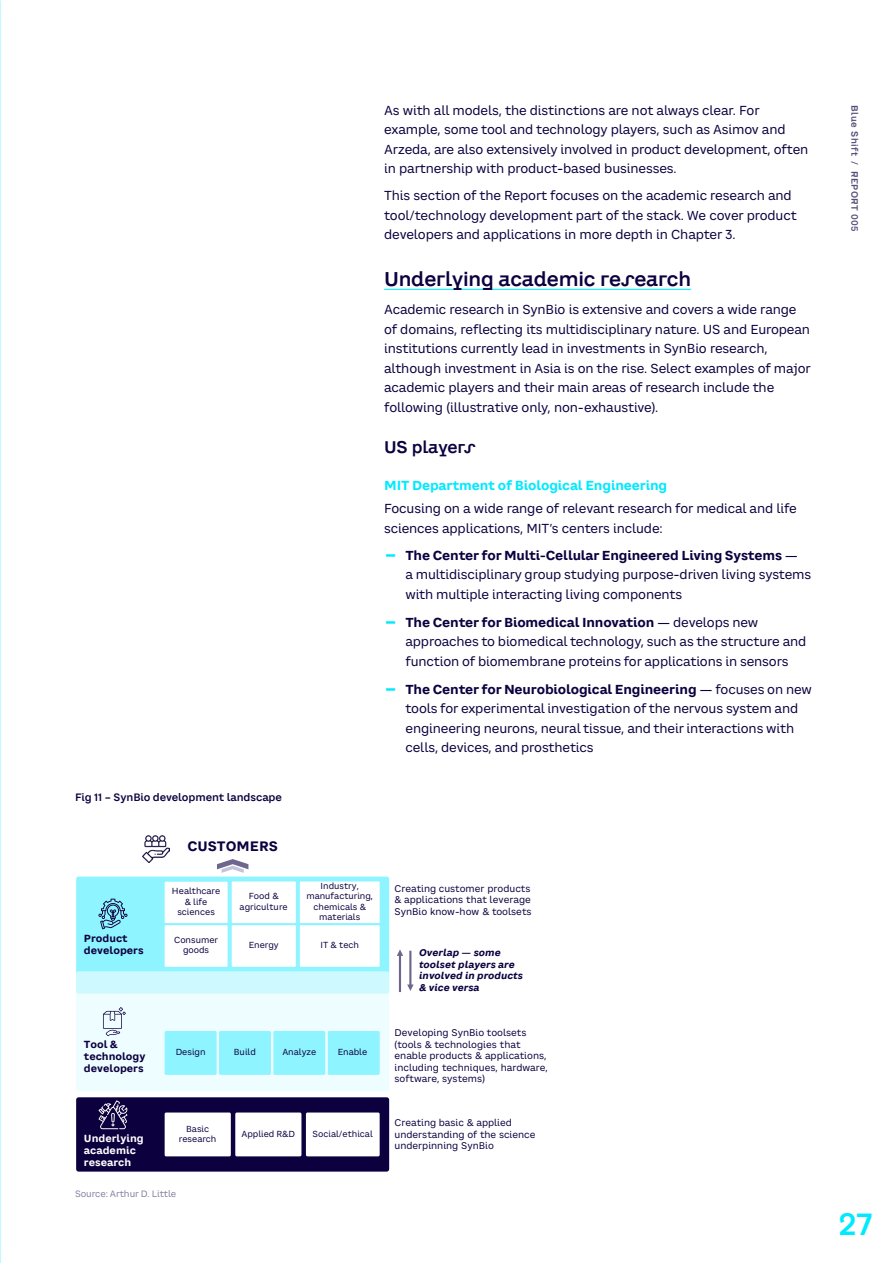
<style>
.page{position:relative;width:893px;height:1263px;background:#fff}
.page>*{position:absolute;margin:0;border:0;box-sizing:border-box;transform-origin:0 0}
.t1{font:30px "CA Saygon";color:#00eaff}
.Body_title_2_-_13__15{font:19.5px "CA Saygon";letter-spacing:-.01em;color:#0d003f}
.t2{font:700 19.05px "CA Saygon Text";color:#0d003f}
.Body_title_3_-_11___14{font:16.5px "CA Saygon";letter-spacing:-.01em;color:#0d003f}
.t3{font:700 13.35px "CA Saygon Text";color:#0d003f}
.Body_-_8_5_13{font:12.75px/19.5px "CA Saygon Text";letter-spacing:-.01em;color:#0d003f}
.Body_title_4_-_8_5___13_cyan{font:700 12.75px "CA Saygon Text";letter-spacing:-.01em;color:#00eaff}
.Figure_title_-_7___10{font:600 10.5px "CA Saygon Text";letter-spacing:-.01em;color:#0d003f}
.t4{font:700 10.05px/12px "CA Saygon Text";color:#0d003f}
.t5{font:700 10.05px/12px "CA Saygon Text";color:#fff}
.t6{font:9.45px/11.4px "CA Saygon Text";color:#0d003f}
.t7{font:italic 700 9.45px/11.4px "CA Saygon Text";color:#0d003f}
.Source_-_6___8{font:9px "CA Saygon Text";letter-spacing:-.01em;color:#86809f}
.t8{font:9px "CA Saygon";letter-spacing:.05em;color:#564d79}
.t9{font:8.55px/10.4px "CA Saygon Text";color:#0d003f;text-align:center}
.s1{font-size:27px;color:#00eaff}
.s2{font-weight:700}
</style>
<div class="page">
<hr style="left:384px;top:289px;width:307px;height:1px;background:#00eaff">
<div style="left:76px;top:876px;width:313px;height:118px;background:#8ef4ff;border-radius:3px"></div>
<div style="left:76px;top:971px;width:313px;height:120px;background:#e8fdff;border-radius:3px;opacity:.72"></div>
<div style="left:76px;top:1097px;width:313px;height:74px;background:#0d003f;border-radius:3px"></div>
<div style="left:165px;top:1031px;width:52px;height:44px;background:#8ef4ff"></div>
<div style="left:219px;top:1031px;width:52px;height:44px;background:#8ef4ff"></div>
<div style="left:273px;top:1031px;width:52px;height:44px;background:#8ef4ff"></div>
<div style="left:328px;top:1031px;width:52px;height:44px;background:#8ef4ff"></div>
<div style="left:165px;top:1112px;width:66px;height:44px;background:#fff;border-radius:2px"></div>
<div style="left:306px;top:1112px;width:74px;height:44px;background:#fff;border-radius:2px"></div>
<div style="left:235px;top:1112px;width:66px;height:44px;background:#fff;border-radius:2px"></div>
<hr style="left:399px;top:955px;width:2px;height:37px;background:#6e668c">
<svg style="left:397px;top:949px;width:6px;height:7px"></svg>
<hr style="left:409px;top:951px;width:2px;height:34px;background:#6e668c">
<svg style="left:407px;top:984px;width:7px;height:7px"></svg>
<div style="left:165px;top:925px;width:63px;height:42px;background:#fff"></div>
<div style="left:232px;top:925px;width:64px;height:42px;background:#fff"></div>
<div style="left:165px;top:882px;width:63px;height:41px;background:#fff"></div>
<div style="left:232px;top:881px;width:64px;height:42px;background:#fff"></div>
<div style="left:300px;top:881px;width:80px;height:42px;background:#fff"></div>
<div style="left:300px;top:925px;width:80px;height:42px;background:#fff"></div>
<svg style="left:217px;top:859px;width:31px;height:14px"></svg>
<svg style="left:98px;top:899px;width:30px;height:30px"></svg>
<svg style="left:103px;top:1007px;width:23px;height:29px"></svg>
<svg style="left:99px;top:1100px;width:28px;height:29px"></svg>
<img style="left:143px;top:835px;width:27px;height:27px">
<p class="Body_-_8_5_13" style="left:384px;top:100px;width:426px">As with all models, the distinctions are not always clear. For example, some tool and technology players, such as Asimov and Arzeda, are also extensively involved in product development, often in partnership with product-based businesses.</p>
<p class="Body_-_8_5_13" style="left:384px;top:186px;width:414px">This section of the Report focuses on the academic research and tool/technology development part of the stack. We cover product developers and applications in more depth in Chapter 3.</p>
<p class="Body_title_2_-_13__15" style="left:384px;top:263px;width:308px">Underlying academic research</p>
<p class="Body_-_8_5_13" style="left:384px;top:300px;width:428px">Academic research in SynBio is extensive and covers a wide range of domains, reflecting its multidisciplinary nature. US and European institutions currently lead in investments in SynBio research, although investment in Asia is on the rise. Select examples of major academic players and their main areas of research include the following (illustrative only, non-exhaustive).</p>
<p class="Body_title_3_-_11___14" style="left:384px;top:434px;width:93px">US players</p>
<p class="Body_title_4_-_8_5___13_cyan" style="left:384px;top:475px;width:285px">MIT Department of Biological Engineering</p>
<p class="Body_-_8_5_13" style="left:384px;top:499px;width:414px">Focusing on a wide range of relevant research for medical and life sciences applications, MIT’s centers include:</p>
<p class="Body_-_8_5_13" style="left:405px;top:545px;width:407px;text-indent:-21px"><span class="s1">-</span> <span class="s2">The Center for Multi-Cellular Engineered Living Systems</span> —<br>a multidisciplinary group studying purpose-driven living systems with multiple interacting living components</p>
<p class="Body_-_8_5_13" style="left:405px;top:612px;width:402px;text-indent:-21px"><span class="s1">-</span> <span class="s2">The Center for Biomedical Innovation</span> — develops new approaches to biomedical technology, such as the structure and function of biomembrane proteins for applications in sensors</p>
<p class="Body_-_8_5_13" style="left:405px;top:679px;width:408px;text-indent:-21px"><span class="s1">-</span> <span class="s2">The Center for Neurobiological Engineering</span> — focuses on new tools for experimental investigation of the nervous system and engineering neurons, neural tissue, and their interactions with cells, devices, and prosthetics</p>
<p class="t2" style="left:75px;top:782px;width:396px">Fig 11 – SynBio development landscape</p>
<p class="Figure_title_-_7___10" style="left:75px;top:790px;width:208px">Fig 11 – SynBio development landscape</p>
<p class="t4" style="left:84px;top:932px;width:61px">Product developers</p>
<p class="t3" style="left:187px;top:836px;width:92px">CUSTOMERS</p>
<p class="t9" style="left:172px;top:886px;width:50px">Healthcare &amp; life sciences</p>
<p class="t9" style="left:240px;top:891px;width:50px">Food &amp; agriculture</p>
<p class="t9" style="left:306px;top:881px;width:68px">Industry, manufacturing, chemicals &amp; materials</p>
<p class="t9" style="left:320px;top:940px;width:40px">IT &amp; tech</p>
<p class="t9" style="left:174px;top:935px;width:45px">Consumer goods</p>
<p class="t9" style="left:249px;top:940px;width:32px">Energy</p>
<p class="t4" style="left:84px;top:1039px;width:63px">Tool &amp; technology developers</p>
<p class="t9" style="left:176px;top:1047px;width:31px">Design</p>
<p class="t9" style="left:234px;top:1047px;width:23px">Build</p>
<p class="t9" style="left:282px;top:1047px;width:36px">Analyze</p>
<p class="t9" style="left:338px;top:1047px;width:31px">Enable</p>
<p class="t5" style="left:84px;top:1132px;width:61px">Underlying academic research</p>
<p class="t9" style="left:179px;top:1123px;width:39px">Basic research</p>
<p class="t9" style="left:241px;top:1128px;width:55px">Applied R&amp;D</p>
<p class="t9" style="left:313px;top:1128px;width:62px">Social/ethical</p>
<p class="Source_-_6___8" style="left:75px;top:1187px;width:103px">Source: Arthur D. Little</p>
<p class="t6" style="left:395px;top:883px;width:138px">Creating customer products &amp; applications that leverage<br>SynBio know-how &amp; toolsets</p>
<p class="t7" style="left:419px;top:947px;width:105px">Overlap — some toolset players are involved in products &amp; vice versa</p>
<p class="t6" style="left:395px;top:1027px;width:155px">Developing SynBio toolsets (tools &amp; technologies that enable products &amp; applications, including techniques, hardware, software, systems)</p>
<p class="t6" style="left:395px;top:1117px;width:142px">Creating basic &amp; applied understanding of the science underpinning SynBio</p>
<p class="t8" style="left:862px;top:105px;width:128px;rotate:90deg">Blue Shift / REPORT 005</p>
<h1 class="t1" style="left:838px;top:1199px;width:36px">27</h1>
</div>
